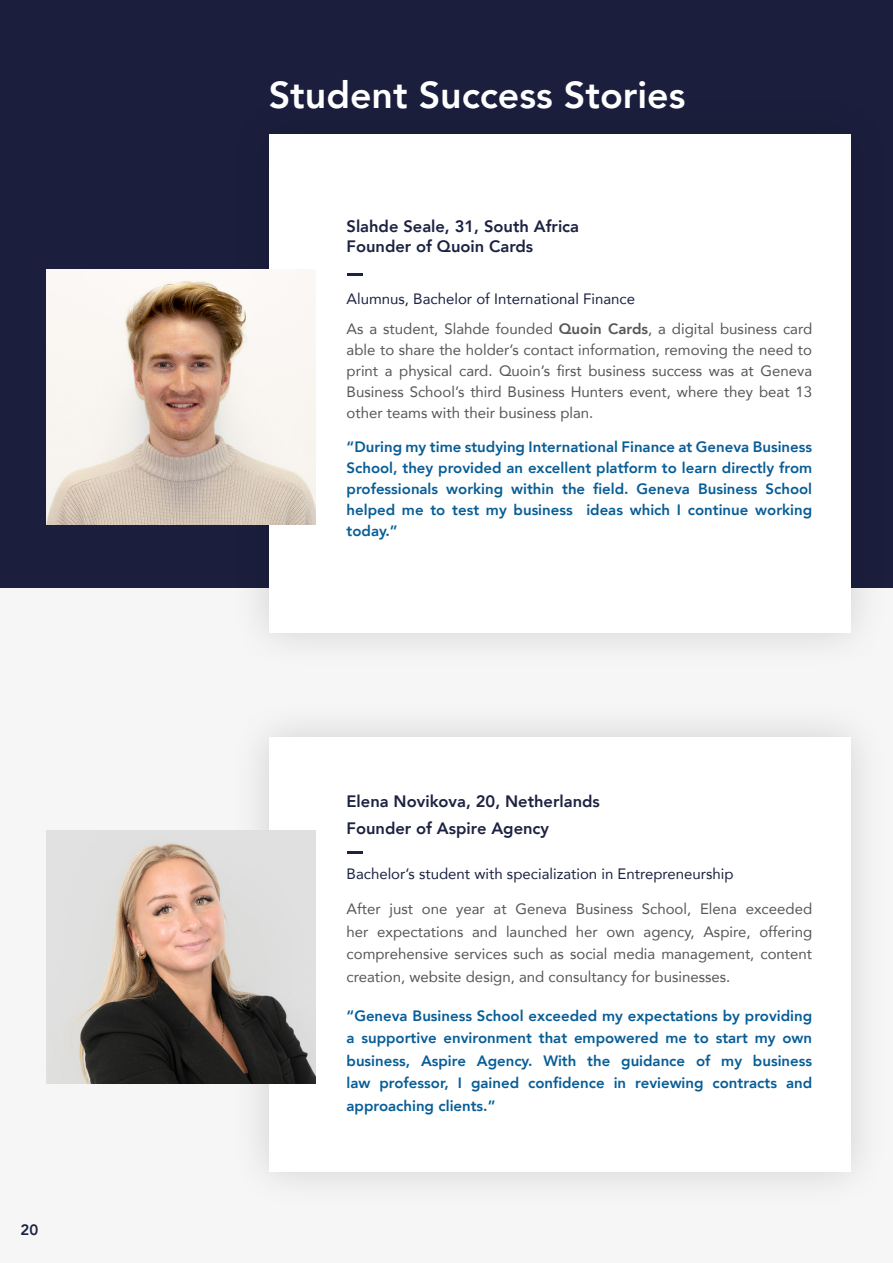
<style>
.page{position:relative;width:893px;height:1263px;background:#fff}
.page>*{position:absolute;margin:0;border:0;box-sizing:border-box;transform-origin:0 0}
.t1{font:800 37.5px "Avenir";color:#fff}
.t2{font:800 16.5px/19.8px "Avenir";color:#1c2241}
.t3{font:15px/21px "Avenir";color:#575756;text-align:justify}
.t4{font:800 15px/21px "Avenir";color:#085d96;text-align:justify}
.t5{font:800 15px/22.5px "Avenir";color:#075d97;text-align:justify}
.t6{font:15px "Avenir";color:#1c2341}
.t7{font:800 15px "Avenir";color:#1c2241}
.s1{font-weight:800}
</style>
<div class="page">
<div style="left:0;top:0;width:893px;height:589px;background:#1b1f3d"></div>
<div style="left:0;top:589px;width:893px;height:674px;background:#f6f6f6"></div>
<div style="left:229px;top:698px;width:661px;height:513px;background:#000;opacity:.15"></div>
<div style="left:269px;top:737px;width:581px;height:434px;background:#fff"></div>
<div style="left:229px;top:94px;width:661px;height:578px;background:#000;opacity:.15"></div>
<div style="left:269px;top:134px;width:581px;height:498px;background:#fff"></div>
<img style="left:47px;top:269px;width:268px;height:255px">
<svg style="left:347px;top:274px;width:15px;height:2px"></svg>
<img style="left:47px;top:830px;width:268px;height:253px">
<hr style="left:347px;top:851px;width:15px;height:3px;background:#1c2241">
<p class="t7" style="left:21px;top:1219px;width:19px">20</p>
<h1 class="t1" style="left:269px;top:70px;width:418px">Student Success Stories</h1>
<p class="t2" style="left:347px;top:217px;width:234px">Slahde Seale, 31, South Africa<br>Founder of Quoin Cards</p>
<p class="t6" style="left:347px;top:289px;width:290px">Alumnus, Bachelor of International Finance</p>
<p class="t3" style="left:347px;top:319px;width:467px">As a student, Slahde founded <span class="s1">Quoin Cards</span>, a digital business card able to share the holder’s contact information, removing the need to print a physical card. Quoin’s first business success was at Geneva Business School’s third Business Hunters event, where they beat 13 other teams with their business plan.</p>
<p class="t4" style="left:347px;top:436px;width:467px">“During my time studying International Finance at Geneva Business School, they provided an excellent platform to learn directly from professionals working within the field. Geneva Business School helped me to test my business ideas which I continue working today.”</p>
<p class="t2" style="left:347px;top:788px;width:255px;line-height:27px">Elena Novikova, 20, Netherlands<br>Founder of Aspire Agency</p>
<p class="t6" style="left:347px;top:864px;width:389px">Bachelor’s student with specialization in Entrepreneurship</p>
<p class="t3" style="left:347px;top:898px;width:467px;line-height:22.5px">After just one year at Geneva Business School, Elena exceeded her expectations and launched her own agency, Aspire, offering comprehensive services such as social media management, content creation, website design, and consultancy for businesses.</p>
<p class="t5" style="left:347px;top:1005px;width:467px">“Geneva Business School exceeded my expectations by providing a supportive environment that empowered me to start my own business, Aspire Agency. With the guidance of my business law professor, I gained confidence in reviewing contracts and approaching clients.”</p>
</div>
